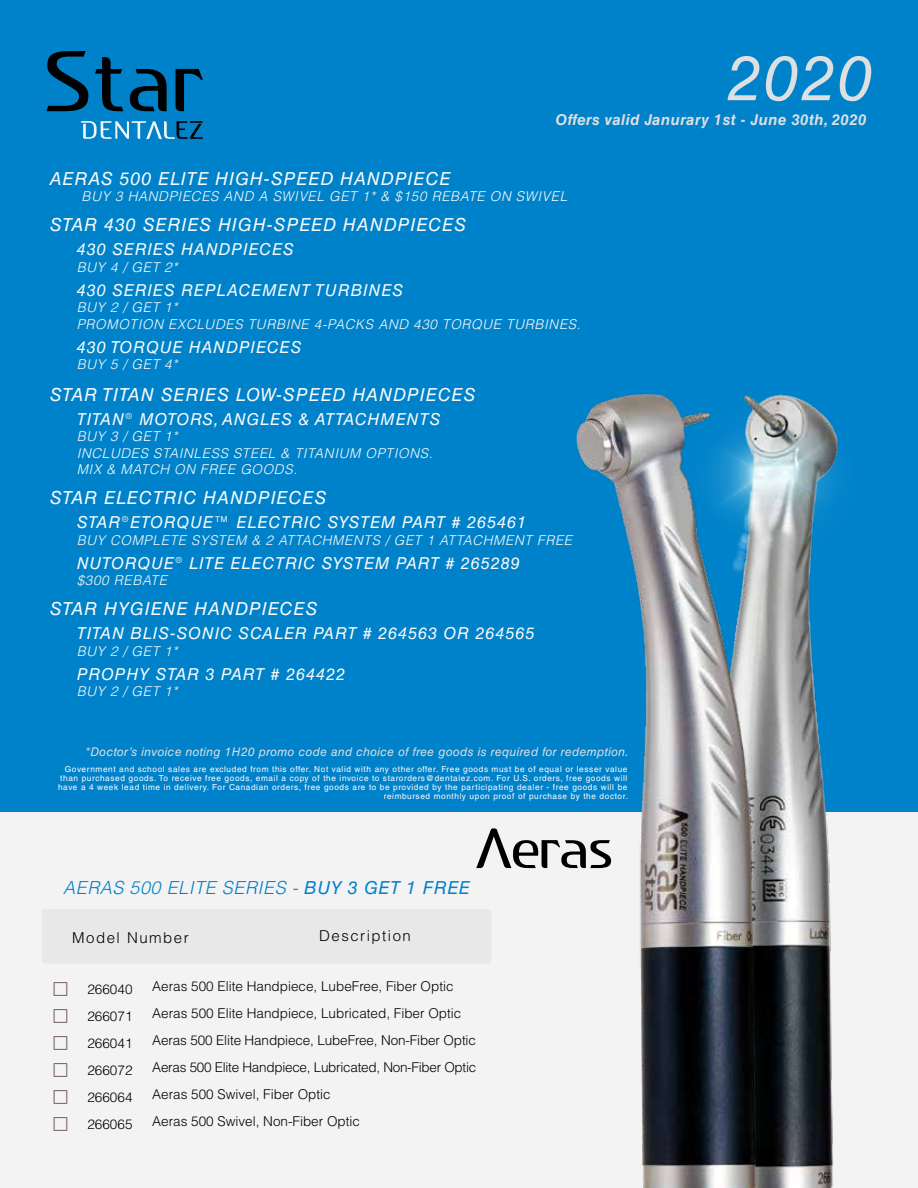
<style>
.page{position:relative;width:918px;height:1188px;background:#f3f3f4}
.page>*{position:absolute;margin:0;border:0;box-sizing:border-box;transform-origin:0 0}
.t1{font:italic 63px "Helvetica LT Std";color:#dedfe1}
.t2{font:italic 18px "Helvetica LT Std";letter-spacing:.05em;color:#f9fbfb}
.t3{font:italic 300 18px "Helvetica LT Std";letter-spacing:.03em;color:#0082ca}
.t4{font:italic 16.5px "Helvetica LT Std";letter-spacing:.05em;color:#f9fbfb}
.t5{font:italic 700 15px "Helvetica LT Std";letter-spacing:.03em;color:#dedfe1}
.t6{font:300 15px "Helvetica LT Std";letter-spacing:.1em;color:#000}
.t7{font:italic 300 13.5px/16.5px "Helvetica LT Std";letter-spacing:.05em;color:#f9fbfb}
.t8{font:300 13.5px/27px "Helvetica LT Std";color:#000;text-align:justify}
.t9{font:italic 12px "Helvetica LT Std";letter-spacing:.03em;color:#dedfe1}
.t10{font:8.25px/9px "Helvetica LT Std";letter-spacing:.075em;color:#fff;text-align:right}
.s1{font-weight:400}
</style>
<div class="page">
<div style="left:42px;top:909px;width:449px;height:55px;background:#e8e8e9;border-radius:3px"></div>
<div style="left:0;top:0;width:918px;height:811px;background:#0082ca"></div>
<img style="left:779px;top:394px;width:83px;height:794px">
<img style="left:554px;top:394px;width:225px;height:794px">
<svg style="left:81px;top:121px;width:122px;height:18px"></svg>
<svg style="left:46px;top:51px;width:42px;height:60px"></svg>
<svg style="left:95px;top:57px;width:28px;height:54px"></svg>
<svg style="left:176px;top:69px;width:27px;height:42px"></svg>
<svg style="left:130px;top:69px;width:37px;height:42px"></svg>
<svg style="left:476px;top:828px;width:135px;height:40px"></svg>
<h1 class="t1" style="left:727px;top:42px;width:147px">2020</h1>
<h3 class="t5" style="left:556px;top:110px;width:312px">Offers valid Janurary 1st - June 30th, 2020</h3>
<h2 class="t2" style="left:50px;top:168px;width:402px">AERAS 500 ELITE HIGH-SPEED HANDPIECE</h2>
<h3 class="t7" style="left:82px;top:188px;width:487px">BUY 3 HANDPIECES AND A SWIVEL GET 1* &amp; $150 REBATE ON SWIVEL</h3>
<h2 class="t2" style="left:50px;top:215px;width:418px">STAR 430 SERIES HIGH-SPEED HANDPIECES</h2>
<h3 class="t4" style="left:77px;top:240px;width:219px">430 SERIES HANDPIECES</h3>
<h3 class="t7" style="left:77px;top:259px;width:103px">BUY 4 / GET 2*</h3>
<h3 class="t4" style="left:77px;top:281px;width:328px">430 SERIES REPLACEMENT TURBINES</h3>
<h3 class="t7" style="left:77px;top:299px;width:505px">BUY 2 / GET 1*<br>PROMOTION EXCLUDES TURBINE 4-PACKS AND 430 TORQUE TURBINES.</h3>
<h3 class="t4" style="left:77px;top:338px;width:226px">430 TORQUE HANDPIECES</h3>
<h3 class="t7" style="left:77px;top:356px;width:103px">BUY 5 / GET 4*</h3>
<h2 class="t2" style="left:50px;top:384px;width:427px">STAR TITAN SERIES LOW-SPEED HANDPIECES</h2>
<h3 class="t4" style="left:77px;top:410px;width:365px">TITAN® MOTORS, ANGLES &amp; ATTACHMENTS</h3>
<h3 class="t7" style="left:77px;top:428px;width:357px">BUY 3 / GET 1*<br>INCLUDES STAINLESS STEEL &amp; TITANIUM OPTIONS.<br>MIX &amp; MATCH ON FREE GOODS.</h3>
<h2 class="t2" style="left:50px;top:488px;width:278px">STAR ELECTRIC HANDPIECES</h2>
<h3 class="t4" style="left:77px;top:513px;width:451px">STAR®ETORQUE™ ELECTRIC SYSTEM PART # 265461</h3>
<h3 class="t7" style="left:77px;top:532px;width:497px">BUY COMPLETE SYSTEM &amp; 2 ATTACHMENTS / GET 1 ATTACHMENT FREE</h3>
<h3 class="t4" style="left:77px;top:554px;width:445px">NUTORQUE® LITE ELECTRIC SYSTEM PART # 265289</h3>
<h3 class="t7" style="left:77px;top:572px;width:92px">$300 REBATE</h3>
<h2 class="t2" style="left:50px;top:599px;width:269px">STAR HYGIENE HANDPIECES</h2>
<h3 class="t4" style="left:77px;top:624px;width:459px">TITAN BLIS-SONIC SCALER PART # 264563 OR 264565</h3>
<h3 class="t7" style="left:77px;top:643px;width:103px">BUY 2 / GET 1*</h3>
<h3 class="t4" style="left:77px;top:665px;width:270px">PROPHY STAR 3 PART # 264422</h3>
<h3 class="t7" style="left:77px;top:683px;width:103px">BUY 2 / GET 1*</h3>
<h3 class="t9" style="left:85px;top:745px;width:545px">*Doctor’s invoice noting 1H20 promo code and choice of free goods is required for redemption.</h3>
<p class="t10" style="left:58px;top:764px;width:571px">Government and school sales are excluded from this offer. Not valid with any other offer. Free goods must be of equal or lesser value than purchased goods. To receive free goods, email a copy of the invoice to starorders@dentalez.com. For U.S. orders, free goods will have a 4 week lead time in delivery. For Canadian orders, free goods are to be provided by the participating dealer - free goods will be reimbursed monthly upon proof of purchase by the doctor.</p>
<h2 class="t3" style="left:63px;top:876px;width:408px">AERAS 500 ELITE SERIES - <span class="s1">BUY 3 GET 1 FREE</span></h2>
<h3 class="t6" style="left:72px;top:928px;width:118px">Model Number</h3>
<h3 class="t6" style="left:319px;top:926px;width:93px">Description</h3>
<h3 class="t8" style="left:87px;top:976px;width:47px">266040<br>266071<br>266041<br>266072<br>266064<br>266065</h3>
<p class="t8" style="left:152px;top:973px;width:326px;text-align:left">Aeras 500 Elite Handpiece, LubeFree, Fiber Optic Aeras 500 Elite Handpiece, Lubricated, Fiber Optic Aeras 500 Elite Handpiece, LubeFree, Non-Fiber Optic Aeras 500 Elite Handpiece, Lubricated, Non-Fiber Optic Aeras 500 Swivel, Fiber Optic<br>Aeras 500 Swivel, Non-Fiber Optic</p>
</div>
